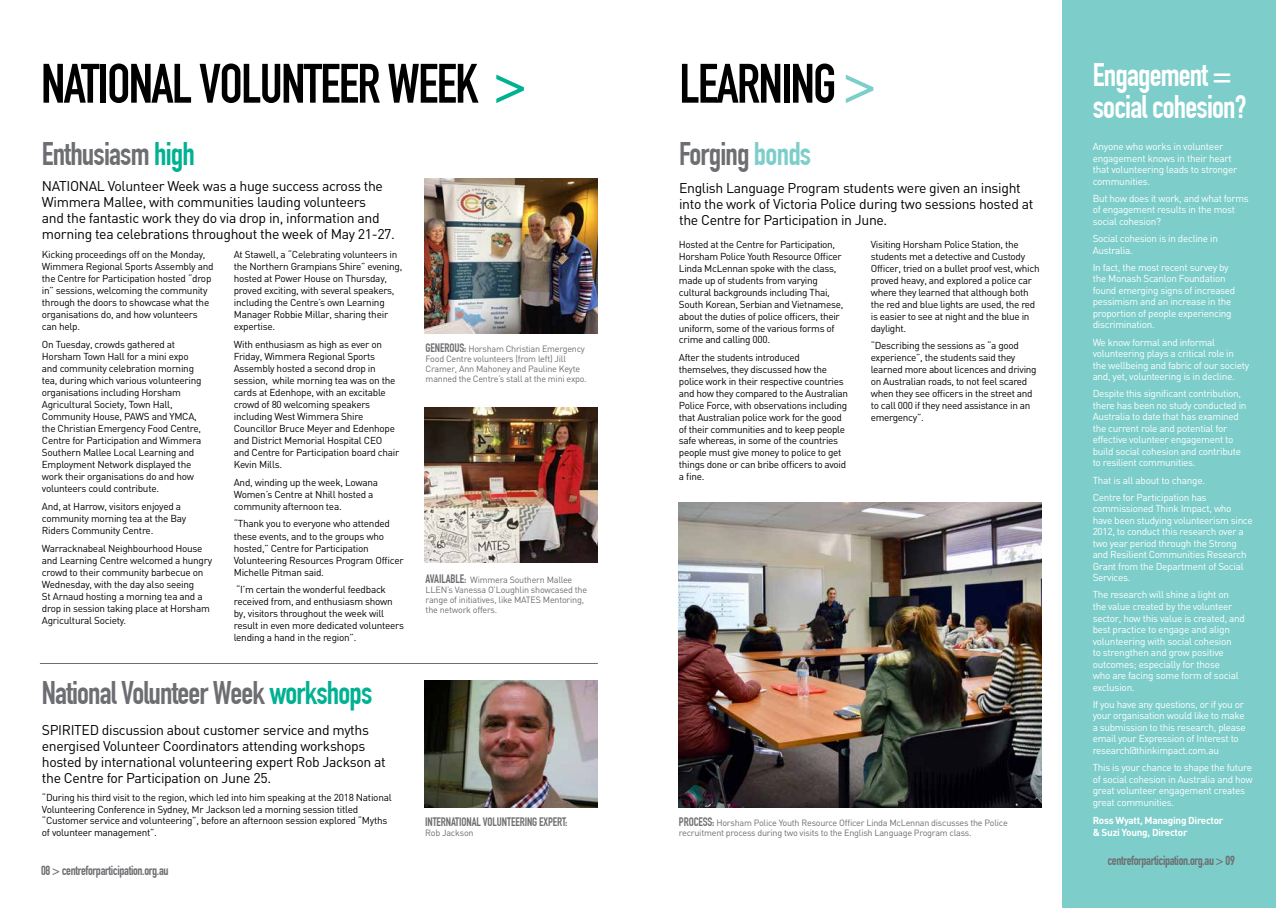
<style>
.page{position:relative;width:1276px;height:908px;background:#fff}
.page>*{position:absolute;margin:0;border:0;box-sizing:border-box;transform-origin:0 0}
.t1{font:700 54.5px "DIN Condensed";letter-spacing:-.03em;color:#000}
.t2{font:700 32px "DIN Condensed";letter-spacing:-.025em;color:#6d6e71}
.t3{font:700 32px/32px "DIN Condensed";letter-spacing:-.025em;color:#fff}
.t4{font:14px/16px "DIN";letter-spacing:-.025em;color:#000}
.t5{font:700 13px "DIN Condensed";letter-spacing:-.025em;color:#6d6e71}
.t6{font:700 12px "DIN Condensed";letter-spacing:-.01em;color:#6d6e71}
.t7{font:10px/12px "DIN";letter-spacing:-.025em;color:#000}
.t8{font:10px/11.5px "DIN";letter-spacing:-.03em;color:#fff}
.t9{font:700 10px/11.5px "DIN";letter-spacing:-.03em;color:#fff}
.t10{font:9px/10px "DIN";letter-spacing:-.025em;color:#6d6e71}
.s1{color:#00b192}
.s2{font-family:"DIN Condensed";font-weight:700;font-size:12px}
.s3{color:#7dcecb}
</style>
<div class="page">
<img style="left:679px;top:502px;width:362px;height:305px">
<img style="left:425px;top:178px;width:172px;height:155px">
<img style="left:425px;top:407px;width:172px;height:155px">
<hr style="left:40px;top:663px;width:558px;height:1px;background:#6d6e71">
<img style="left:425px;top:680px;width:172px;height:127px">
<div style="left:1063px;top:0;width:213px;height:907px;background:#7dcecb"></div>
<h1 class="t1" style="left:41px;top:52px;width:487px">NATIONAL VOLUNTEER WEEK <span class="s1">&gt;</span></h1>
<h2 class="t2" style="left:42px;top:135px;width:155px">Enthusiasm <span class="s1">high</span></h2>
<h3 class="t4" style="left:42px;top:177px;width:355px">NATIONAL Volunteer Week was a huge success across the Wimmera Mallee, with communities lauding volunteers<br>and the fantastic work they do via drop in, information and morning tea celebrations throughout the week of May 21-27.</h3>
<p class="t7" style="left:42px;top:248px;width:173px">Kicking proceedings off on the Monday, Wimmera Regional Sports Assembly and the Centre for Participation hosted “drop in” sessions, welcoming the community through the doors to showcase what the organisations do, and how volunteers can help.</p>
<p class="t7" style="left:42px;top:338px;width:161px">On Tuesday, crowds gathered at Horsham Town Hall for a mini expo and community celebration morning tea, during which various volunteering organisations including Horsham Agricultural Society, Town Hall, Community House, PAWS and YMCA, the Christian Emergency Food Centre, Centre for Participation and Wimmera Southern Mallee Local Learning and Employment Network displayed the work their organisations do and how volunteers could contribute.</p>
<p class="t7" style="left:42px;top:499px;width:146px">And, at Harrow, visitors enjoyed a community morning tea at the Bay<br>Riders Community Centre.</p>
<p class="t7" style="left:42px;top:541px;width:172px">Warracknabeal Neighbourhood House and Learning Centre welcomed a hungry crowd to their community barbecue on Wednesday, with the day also seeing<br>St Arnaud hosting a morning tea and a drop in session taking place at Horsham Agricultural Society.</p>
<p class="t7" style="left:234px;top:248px;width:170px">At Stawell, a “Celebrating volunteers in the Northern Grampians Shire” evening, hosted at Power House on Thursday, proved exciting, with several speakers, including the Centre’s own Learning Manager Robbie Millar, sharing their expertise.</p>
<p class="t7" style="left:234px;top:338px;width:167px">With enthusiasm as high as ever on<br>Friday, Wimmera Regional Sports<br>Assembly hosted a second drop in session, while morning tea was on the cards at Edenhope, with an excitable crowd of 80 welcoming speakers including West Wimmera Shire<br>Councillor Bruce Meyer and Edenhope and District Memorial Hospital CEO and Centre for Participation board chair<br>Kevin Mills.</p>
<p class="t7" style="left:234px;top:475px;width:146px">And, winding up the week, Lowana<br>Women’s Centre at Nhill hosted a community afternoon tea.</p>
<p class="t7" style="left:234px;top:517px;width:171px">“Thank you to everyone who attended these events, and to the groups who hosted,” Centre for Participation Volunteering Resources Program Officer Michelle Pitman said.</p>
<p class="t7" style="left:234px;top:583px;width:172px">“I’m certain the wonderful feedback received from, and enthusiasm shown by, visitors throughout the week will result in even more dedicated volunteers lending a hand in the region”.</p>
<h2 class="t2" style="left:42px;top:674px;width:332px">National Volunteer Week <span class="s1">workshops</span></h2>
<h3 class="t4" style="left:42px;top:721px;width:345px">SPIRITED discussion about customer service and myths energised Volunteer Coordinators attending workshops hosted by international volunteering expert Rob Jackson at the Centre for Participation on June 25.</h3>
<p class="t7" style="left:42px;top:790px;width:351px">“During his third visit to the region, which led into him speaking at the 2018 National Volunteering Conference in Sydney, Mr Jackson led a morning session titled “Customer service and volunteering”, before an afternoon session explored “Myths of volunteer management”.</p>
<h3 class="t5" style="left:41px;top:862px;width:129px">08 &gt; centreforparticipation.org.au</h3>
<p class="t10" style="left:426px;top:343px;width:163px"><span class="s2">GENEROUS:</span> Horsham Christian Emergency Food Centre volunteers (from left) Jill Cramer, Ann Mahoney and Pauline Keyte manned the Centre’s stall at the mini expo.</p>
<p class="t10" style="left:426px;top:574px;width:163px"><span class="s2">AVAILABLE:</span> Wimmera Southern Mallee LLEN’s Vanessa O’Loughlin showcased the range of initiatives, like MATES Mentoring, the network offers.</p>
<p class="t6" style="left:425px;top:814px;width:144px">INTERNATIONAL VOLUNTEERING EXPERT:</p>
<p class="t10" style="left:425px;top:827px;width:50px">Rob Jackson</p>
<h1 class="t1" style="left:679px;top:52px;width:198px">LEARNING <span class="s3">&gt;</span></h1>
<h2 class="t2" style="left:679px;top:135px;width:134px">Forging <span class="s3">bonds</span></h2>
<h3 class="t4" style="left:679px;top:179px;width:356px">English Language Program students were given an insight into the work of Victoria Police during two sessions hosted at the Centre for Participation in June.</h3>
<p class="t7" style="left:679px;top:238px;width:166px">Hosted at the Centre for Participation, Horsham Police Youth Resource Officer Linda McLennan spoke with the class, made up of students from varying cultural backgrounds including Thai, South Korean, Serbian and Vietnamese, about the duties of police officers, their uniform, some of the various forms of crime and calling 000.</p>
<p class="t7" style="left:679px;top:351px;width:171px">After the students introduced themselves, they discussed how the police work in their respective countries and how they compared to the Australian Police Force, with observations including that Australian police work for the good of their communities and to keep people safe whereas, in some of the countries people must give money to police to get things done or can bribe officers to avoid a fine.</p>
<p class="t7" style="left:871px;top:238px;width:170px">Visiting Horsham Police Station, the students met a detective and Custody Officer, tried on a bullet proof vest, which proved heavy, and explored a police car where they learned that although both the red and blue lights are used, the red is easier to see at night and the blue in daylight.</p>
<p class="t7" style="left:871px;top:339px;width:167px">“Describing the sessions as “a good experience”, the students said they learned more about licences and driving on Australian roads, to not feel scared when they see officers in the street and to call 000 if they need assistance in an emergency”.</p>
<p class="t10" style="left:679px;top:817px;width:330px"><span class="s2">PROCESS:</span> Horsham Police Youth Resource Officer Linda McLennan discusses the Police recruitment process during two visits to the English Language Program class.</p>
<h2 class="t3" style="left:1092px;top:59px;width:155px">Engagement = social cohesion?</h2>
<p class="t8" style="left:1092px;top:140px;width:146px">Anyone who works in volunteer engagement knows in their heart that volunteering leads to stronger communities.</p>
<p class="t8" style="left:1092px;top:192px;width:158px">But how does it work, and what forms of engagement results in the most social cohesion?</p>
<p class="t8" style="left:1092px;top:232px;width:127px">Social cohesion is in decline in<br>Australia.</p>
<p class="t8" style="left:1092px;top:261px;width:144px">In fact, the most recent survey by the Monash Scanlon Foundation found emerging signs of increased pessimism and an increase in the proportion of people experiencing discrimination.</p>
<p class="t8" style="left:1092px;top:336px;width:158px">We know formal and informal volunteering plays a critical role in the wellbeing and fabric of our society and, yet, volunteering is in decline.</p>
<p class="t8" style="left:1092px;top:387px;width:155px">Despite this significant contribution, there has been no study conducted in Australia to date that has examined the current role and potential for effective volunteer engagement to build social cohesion and contribute to resilient communities.</p>
<p class="t8" style="left:1092px;top:471px;width:115px;line-height:17.2px">That is all about to change.<br>Centre for Participation has</p>
<p class="t8" style="left:1092px;top:502px;width:162px">commissioned Think Impact, who have been studying volunteerism since<br>2012, to conduct this research over a two year period through the Strong and Resilient Communities Research<br>Grant from the Department of Social<br>Services.</p>
<p class="t8" style="left:1092px;top:588px;width:154px">The research will shine a light on the value created by the volunteer sector, how this value is created, and best practice to engage and align volunteering with social cohesion<br>to strengthen and grow positive outcomes; especially for those<br>who are facing some form of social exclusion.</p>
<p class="t8" style="left:1092px;top:698px;width:155px">If you have any questions, or if you or your organisation would like to make a submission to this research, please email your Expression of Interest to research@thinkimpact.com.au</p>
<p class="t8" style="left:1092px;top:761px;width:162px">This is your chance to shape the future of social cohesion in Australia and how great volunteer engagement creates great communities.</p>
<p class="t9" style="left:1092px;top:814px;width:132px">Ross Wyatt, Managing Director &amp; Suzi Young, Director</p>
<h3 class="t5" style="left:1107px;top:852px;width:129px">centreforparticipation.org.au &gt; 09</h3>
</div>
